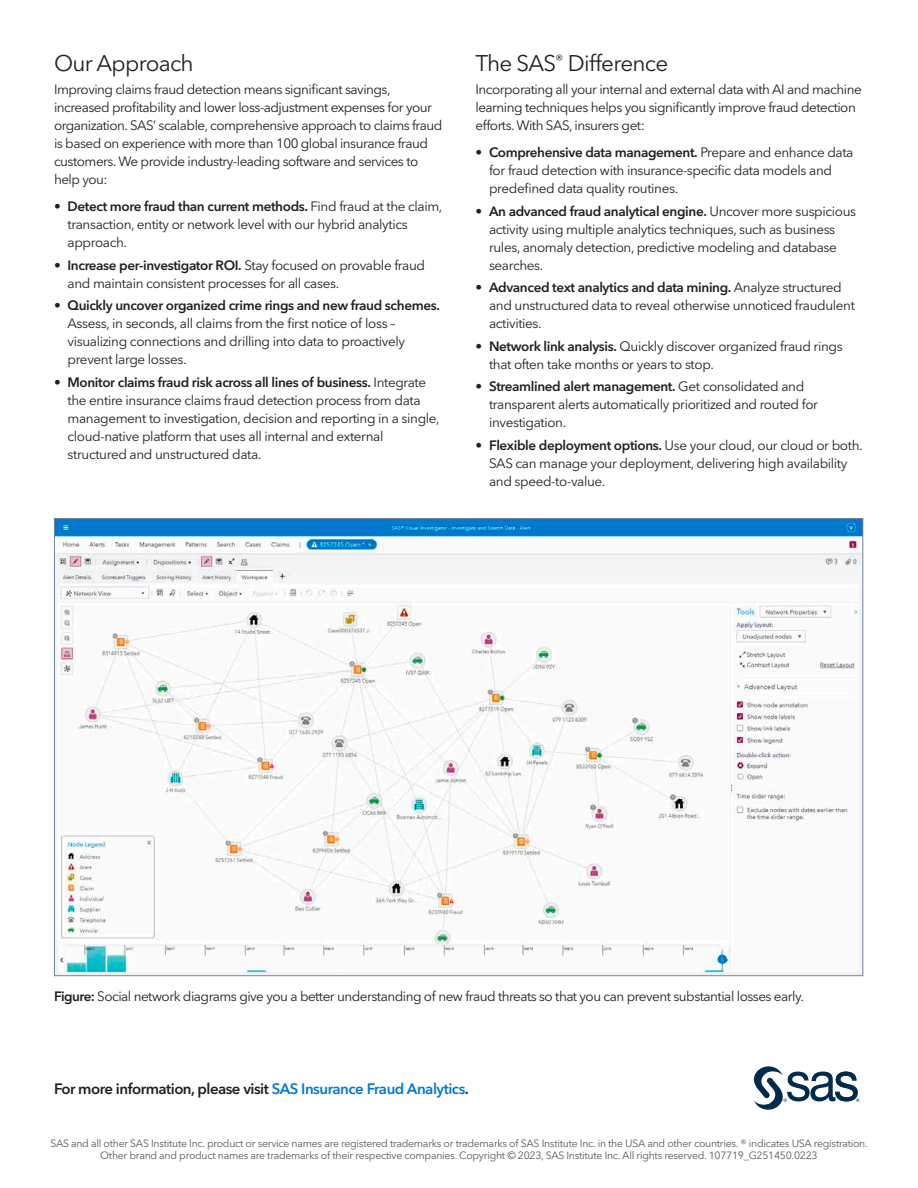
<style>
.page{position:relative;width:918px;height:1188px;background:#fff}
.page>*{position:absolute;margin:0;border:0;box-sizing:border-box;transform-origin:0 0}
.Header_1{font:22.5px "Avenir Next W1 G";letter-spacing:-.035em;color:#231f20}
.Body{font:600 15px "Avenir Next W1 G";letter-spacing:-.035em;color:#231f20}
.Body_before_bullet{font:13.5px/18px "Avenir Next W1 G";letter-spacing:-.03em;color:#231f20}
.Body-2{font:13.5px "Avenir Next W1 G";letter-spacing:-.04em;color:#231f20}
.Legal{font:10.5px/12px "Avenir Next W1 G";letter-spacing:-.025em;color:#58595b;text-align:center}
.s1{font-weight:600}
.s2{color:#0079d1}
</style>
<div class="page">
<svg style="left:753px;top:1066px;width:106px;height:44px"></svg>
<img style="left:56px;top:520px;width:805px;height:454px">
<h2 class="Header_1" style="left:54px;top:50px;width:141px">Our Approach</h2>
<p class="Body_before_bullet" style="left:54px;top:81px;width:390px">Improving claims fraud detection means significant savings, increased profitability and lower loss-adjustment expenses for your organization. SAS’ scalable, comprehensive approach to claims fraud is based on experience with more than 100 global insurance fraud customers. We provide industry-leading software and services to help you:</p>
<p class="Body_before_bullet" style="left:68px;top:198px;width:376px;text-indent:-14px"><span class="s1">• Detect more fraud than current methods.</span> Find fraud at the claim, transaction, entity or network level with our hybrid analytics approach.</p>
<p class="Body_before_bullet" style="left:68px;top:256px;width:359px;text-indent:-14px"><span class="s1">• Increase per-investigator ROI.</span> Stay focused on provable fraud and maintain consistent processes for all cases.</p>
<p class="Body_before_bullet" style="left:68px;top:297px;width:374px;text-indent:-13px"><span class="s1">• Quickly uncover organized crime rings and new fraud schemes.<br></span>Assess, in seconds, all claims from the first notice of loss – visualizing connections and drilling into data to proactively prevent large losses.</p>
<p class="Body_before_bullet" style="left:68px;top:373px;width:374px;text-indent:-14px"><span class="s1">• Monitor claims fraud risk across all lines of business.</span> Integrate the entire insurance claims fraud detection process from data management to investigation, decision and reporting in a single, cloud-native platform that uses all internal and external structured and unstructured data.</p>
<h2 class="Header_1" style="left:476px;top:50px;width:194px">The SAS<sup>®</sup> Difference</h2>
<p class="Body_before_bullet" style="left:476px;top:81px;width:388px">Incorporating all your internal and external data with AI and machine learning techniques helps you significantly improve fraud detection efforts. With SAS, insurers get:</p>
<p class="Body_before_bullet" style="left:489px;top:144px;width:366px;text-indent:-14px">• <span class="s1">Comprehensive data management.</span> Prepare and enhance data for fraud detection with insurance-specific data models and predefined data quality routines.</p>
<p class="Body_before_bullet" style="left:489px;top:202px;width:369px;text-indent:-14px"><span class="s1">• An advanced fraud analytical engine.</span> Uncover more suspicious activity using multiple analytics techniques, such as business rules, anomaly detection, predictive modeling and database searches.</p>
<p class="Body_before_bullet" style="left:489px;top:279px;width:368px;text-indent:-14px"><span class="s1">• Advanced text analytics and data mining.</span> Analyze structured and unstructured data to reveal otherwise unnoticed fraudulent activities.</p>
<p class="Body_before_bullet" style="left:489px;top:337px;width:355px;text-indent:-14px"><span class="s1">• Network link analysis.</span> Quickly discover organized fraud rings that often take months or years to stop.</p>
<p class="Body_before_bullet" style="left:489px;top:378px;width:331px;text-indent:-14px"><span class="s1">• Streamlined alert management.</span> Get consolidated and transparent alerts automatically prioritized and routed for investigation.</p>
<p class="Body_before_bullet" style="left:489px;top:436px;width:375px;text-indent:-14px"><span class="s1">• Flexible deployment options.</span> Use your cloud, our cloud or both.<br>SAS can manage your deployment, delivering high availability and speed-to-value.</p>
<p class="Body-2" style="left:54px;top:989px;width:752px"><span class="s1">Figure:</span> Social network diagrams give you a better understanding of new fraud threats so that you can prevent substantial losses early.</p>
<p class="Body" style="left:54px;top:1080px;width:416px">For more information, please visit <span class="s2">SAS Insurance Fraud Analytics</span>.</p>
<p class="Legal" style="left:50px;top:1137px;width:819px">SAS and all other SAS Institute Inc. product or service names are registered trademarks or trademarks of SAS Institute Inc. in the USA and other countries. ® indicates USA registration.<br>Other brand and product names are trademarks of their respective companies. Copyright © 2023, SAS Institute Inc. All rights reserved. 107719_G251450.0223</p>
</div>
